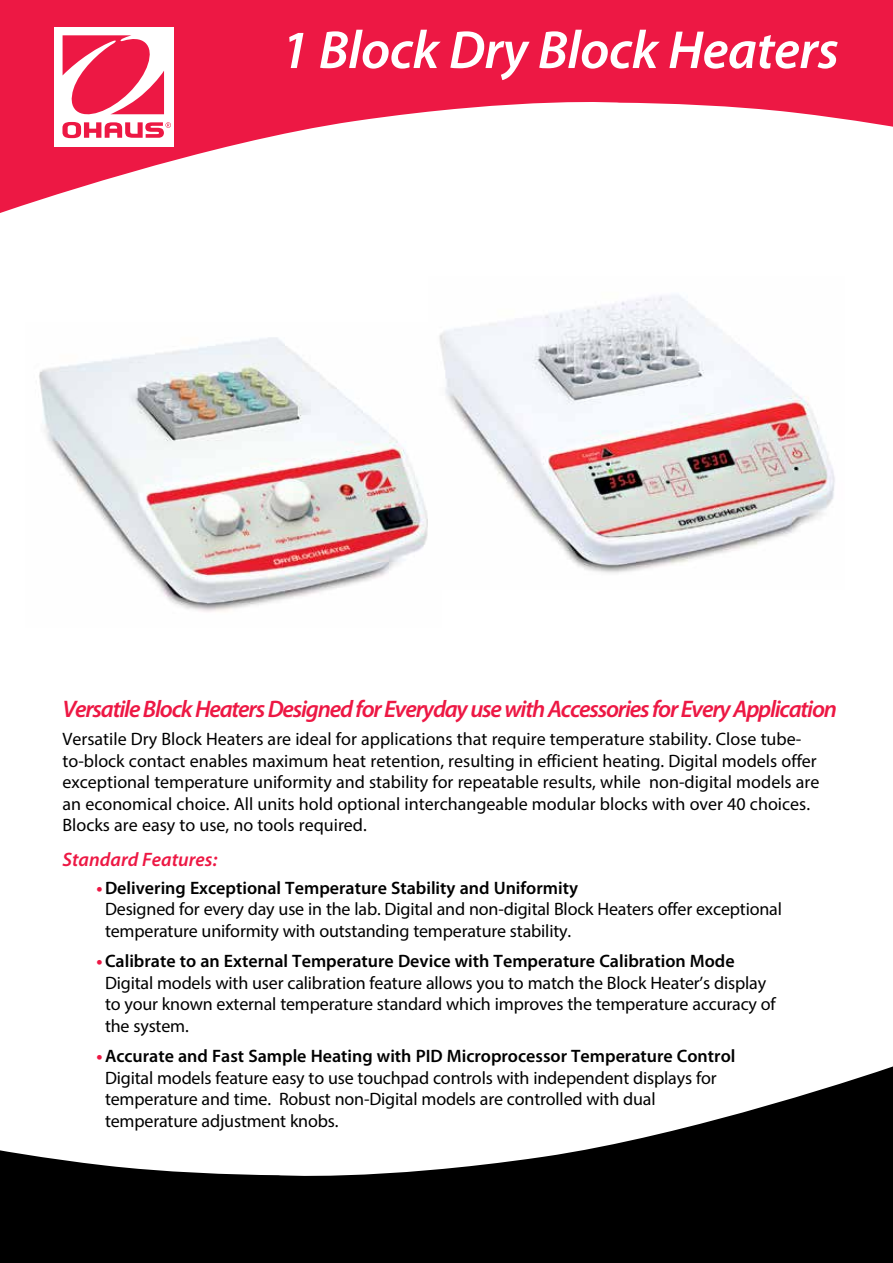
<style>
.page{position:relative;width:893px;height:1263px;background:#fff}
.page>*{position:absolute;margin:0;border:0;box-sizing:border-box;transform-origin:0 0}
.t1{font:italic 600 54px "Myriad Pro";letter-spacing:-.01em;color:#fff}
.t2{font:italic 600 24px "Myriad Pro";letter-spacing:-.05em;color:#ed1844}
.t3{font:italic 600 19.5px "Myriad Pro";color:#ed1844}
.t4{font:18px/21.6px "Myriad Pro";letter-spacing:-.01em;color:#000}
.s1{font-weight:700;color:#ed1844}
.s2{font-weight:600}
</style>
<div class="page">
<svg style="left:0;top:0;width:893px;height:213px;fill:#ed1844"></svg>
<div style="left:54px;top:27px;width:120px;height:119px;background:#fff"></div>
<svg style="left:62px;top:35px;width:109px;height:103px"></svg>
<svg style="left:0;top:1066px;width:893px;height:197px;fill:#000"></svg>
<img style="left:39px;top:337px;width:389px;height:275px">
<img style="left:439px;top:295px;width:396px;height:278px">
<h1 class="t1" style="left:281px;top:16px;width:559px">1 Block Dry Block Heaters</h1>
<h2 class="t2" style="left:63px;top:694px;width:776px">Versatile Block Heaters Designed for Everyday use with Accessories for Every Application</h2>
<p class="t4" style="left:63px;top:728px;width:758px">Versatile Dry Block Heaters are ideal for applications that require temperature stability. Close tube&shy;to-block contact enables maximum heat retention, resulting in efficient heating. Digital models offer exceptional temperature uniformity and stability for repeatable results, while non-digital models are an economical choice. All units hold optional interchangeable modular blocks with over 40 choices.<br>Blocks are easy to use, no tools required.</p>
<p class="t3" style="left:63px;top:847px;width:156px">Standard Features:</p>
<p class="t4" style="left:105px;top:877px;width:678px;text-indent:-8px"><span class="s1">•</span><span class="s2">Delivering Exceptional Temperature Stability and Uniformity<br></span>Designed for every day use in the lab. Digital and non-digital Block Heaters offer exceptional temperature uniformity with outstanding temperature stability.</p>
<p class="t4" style="left:105px;top:950px;width:672px;text-indent:-8px"><span class="s1">•</span><span class="s2">Calibrate to an External Temperature Device with Temperature Calibration Mode </span>Digital models with user calibration feature allows you to match the Block Heater’s display to your known external temperature standard which improves the temperature accuracy of the system.</p>
<p class="t4" style="left:105px;top:1045px;width:632px;text-indent:-8px"><span class="s1">•</span><span class="s2">Accurate and Fast Sample Heating with PID Microprocessor Temperature Control </span>Digital models feature easy to use touchpad controls with independent displays for temperature and time. Robust non-Digital models are controlled with dual temperature adjustment knobs.</p>
</div>
